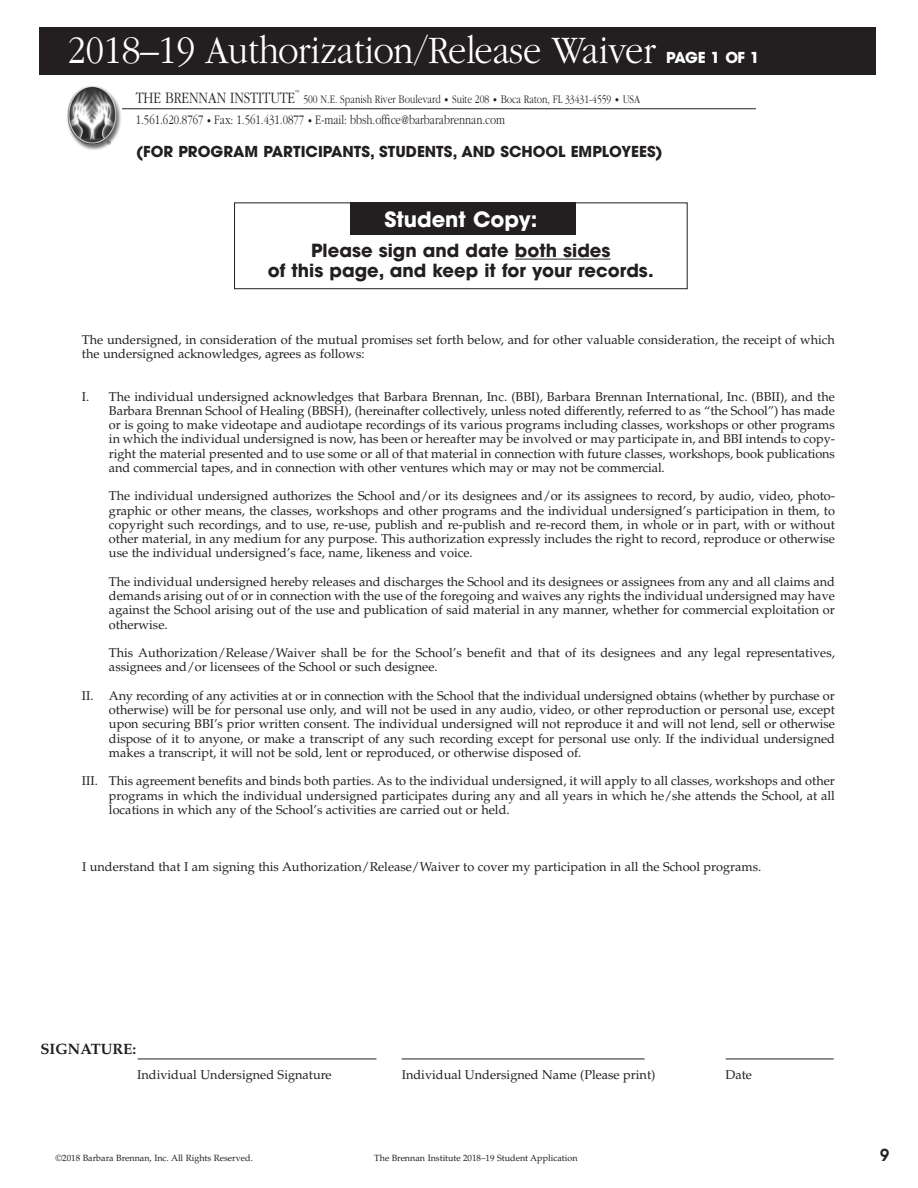
<style>
.page{position:relative;width:918px;height:1188px;background:#fff}
.page>*{position:absolute;margin:0;border:0;box-sizing:border-box;transform-origin:0 0}
.t1{font:300 40.5px "Garamond";color:#fff;scale:.9 1}
.t2{font:700 21px "Avant Garde";color:#fff}
.t3{font:700 18px/19.5px "Avant Garde";color:#231f20;text-align:center}
.t4{font:300 16.5px "Garamond";color:#231f20;scale:.82 1}
.t5{font:600 16.5px "Avant Garde";color:#231f20}
.t6{font:700 15px "Avant Garde";color:#231f20}
.t7{font:700 15px "Palatino";color:#231f20}
.t8{font:700 15px "Avant Garde";letter-spacing:-.04em;color:#fff}
.t9{font:300 13.5px "Garamond";color:#231f20;scale:.8 1}
.t10{font:12.75px/14.2px "Palatino";color:#231f20;text-align:justify}
.t11{font:300 12px "Garamond";color:#231f20;scale:.8 1}
.t12{font:9px "Palatino";color:#231f20}
.t13{font:300 6px "Garamond";color:#231f20;scale:.82 1}
.s1{font-size:10.5px}
</style>
<div class="page">
<div style="left:350px;top:202px;width:225px;height:33px;background:#231f20"></div>
<div style="left:39px;top:27px;width:837px;height:48px;background:#231f20"></div>
<div style="left:234px;top:202px;width:454px;height:87px;border:1px solid #231f20"></div>
<hr style="left:515px;top:259px;width:96px;height:1px;background:#231f20">
<hr style="left:138px;top:1059px;width:238px;height:1px;background:#231f20">
<hr style="left:402px;top:1059px;width:243px;height:1px;background:#231f20">
<hr style="left:726px;top:1059px;width:108px;height:1px;background:#231f20">
<hr style="left:122px;top:108px;width:634px;height:1px;background:#231f20">
<img style="left:67px;top:86px;width:54px;height:64px">
<h1 class="t1" style="left:68px;top:25px;width:655px">2018–19 Authorization/Release Waiver</h1>
<p class="t13" style="left:295px;top:88px;width:7px">™</p>
<p class="t4" style="left:136px;top:87px;width:196px">THE BRENNAN INSTITUTE</p>
<p class="t11" style="left:303px;top:92px;width:423px">500 N.E. Spanish River Boulevard <span class="s1">•</span> Suite 208 <span class="s1">•</span> Boca Raton, FL 33431-4559 <span class="s1">•</span> USA</p>
<p class="t9" style="left:136px;top:111px;width:463px">1.561.620.8767 <span class="s1">•</span> Fax: 1.561.431.0877 <span class="s1">•</span> E-mail: bbsh.office@barbarabrennan.com</p>
<p class="t8" style="left:666px;top:51px;width:95px">PAGE 1 OF 1</p>
<p class="t6" style="left:136px;top:146px;width:528px">(FOR PROGRAM PARTICIPANTS, STUDENTS, AND SCHOOL EMPLOYEES)</p>
<h2 class="t2" style="left:384px;top:211px;width:155px">Student Copy:</h2>
<h3 class="t3" style="left:268px;top:243px;width:388px">Please sign and date both sides<br>of this page, and keep it for your records.</h3>
<p class="t10" style="left:82px;top:334px;width:755px">The undersigned, in consideration of the mutual promises set forth below, and for other valuable consideration, the receipt of which the undersigned acknowledges, agrees as follows:</p>
<p class="t10" style="left:109px;top:391px;width:728px;text-indent:-27px">I. The individual undersigned acknowledges that Barbara Brennan, Inc. (BBI), Barbara Brennan International, Inc. (BBII), and the Barbara Brennan School of Healing (BBSH), (hereinafter collectively, unless noted differently, referred to as “the School”) has made or is going to make videotape and audiotape recordings of its various programs including classes, workshops or other programs in which the individual undersigned is now, has been or hereafter may be involved or may participate in, and BBI intends to copy&shy;right the material presented and to use some or all of that material in connection with future classes, workshops, book publications and commercial tapes, and in connection with other ventures which may or may not be commercial.</p>
<p class="t10" style="left:109px;top:490px;width:728px">The individual undersigned authorizes the School and/or its designees and/or its assignees to record, by audio, video, photo&shy;graphic or other means, the classes, workshops and other programs and the individual undersigned’s participation in them, to copyright such recordings, and to use, re-use, publish and re-publish and re-record them, in whole or in part, with or without other material, in any medium for any purpose. This authorization expressly includes the right to record, reproduce or otherwise use the individual undersigned’s face, name, likeness and voice.</p>
<p class="t10" style="left:109px;top:576px;width:728px">The individual undersigned hereby releases and discharges the School and its designees or assignees from any and all claims and demands arising out of or in connection with the use of the foregoing and waives any rights the individual undersigned may have against the School arising out of the use and publication of said material in any manner, whether for commercial exploitation or otherwise.</p>
<p class="t10" style="left:109px;top:647px;width:728px">This Authorization/Release/Waiver shall be for the School’s benefit and that of its designees and any legal representatives, assignees and/or licensees of the School or such designee.</p>
<p class="t10" style="left:109px;top:690px;width:728px;text-indent:-27px">II. Any recording of any activities at or in connection with the School that the individual undersigned obtains (whether by purchase or otherwise) will be for personal use only, and will not be used in any audio, video, or other reproduction or personal use, except upon securing BBI’s prior written consent. The individual undersigned will not reproduce it and will not lend, sell or otherwise dispose of it to anyone, or make a transcript of any such recording except for personal use only. If the individual undersigned makes a transcript, it will not be sold, lent or reproduced, or otherwise disposed of.</p>
<p class="t10" style="left:109px;top:775px;width:728px;text-indent:-27px">III. This agreement benefits and binds both parties. As to the individual undersigned, it will apply to all classes, workshops and other programs in which the individual undersigned participates during any and all years in which he/she attends the School, at all locations in which any of the School’s activities are carried out or held.</p>
<p class="t10" style="left:82px;top:861px;width:681px">I understand that I am signing this Authorization/Release/Waiver to cover my participation in all the School programs.</p>
<p class="t7" style="left:40px;top:1044px;width:97px">SIGNATURE:</p>
<p class="t10" style="left:137px;top:1069px;width:196px">Individual Undersigned Signature</p>
<p class="t10" style="left:402px;top:1069px;width:255px">Individual Undersigned Name (Please print)</p>
<p class="t10" style="left:726px;top:1069px;width:28px">Date</p>
<p class="t12" style="left:56px;top:1155px;width:199px">©2018 Barbara Brennan, Inc. All Rights Reserved.</p>
<p class="t12" style="left:374px;top:1155px;width:205px">The Brennan Institute 2018–19 Student Application</p>
<p class="t5" style="left:880px;top:1146px;width:11px">9</p>
</div>
